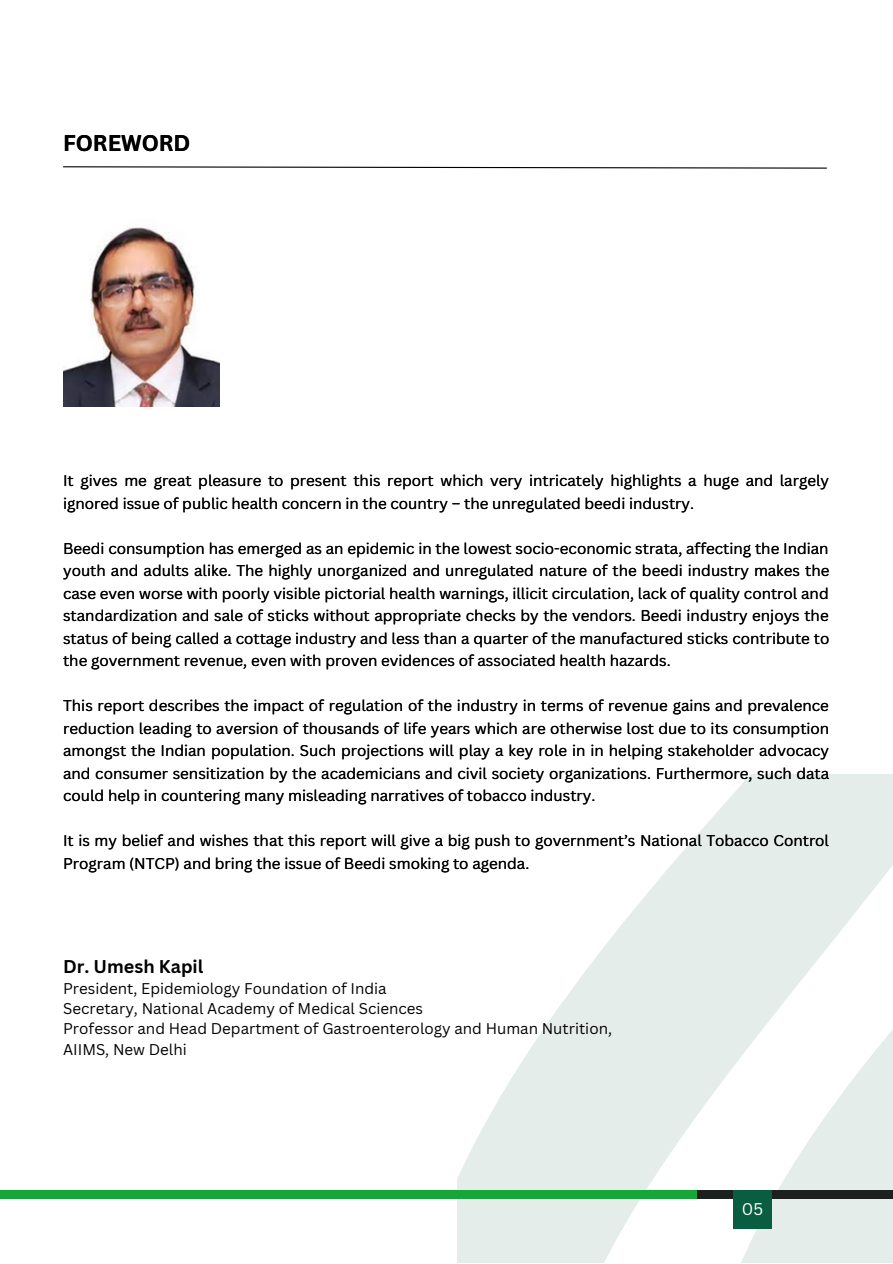
<style>
.page{position:relative;width:893px;height:1264px;background:#fff}
.page>*{position:absolute;margin:0;border:0;box-sizing:border-box;transform-origin:0 0}
.t1{font:700 22.05px "Canva Sans";color:#000}
.t2{font:700 18px "Canva Sans";color:#000}
.t3{font:16.5px "Canva Sans";color:#fff}
.t4{font:15.15px/22.5px "Canva Sans";color:#000}
</style>
<div class="page">
<svg style="left:458px;top:775px;width:434px;height:487px;fill:#e4edea"></svg>
<div style="left:0;top:1190px;width:733px;height:8px;background:#16a637"></div>
<div style="left:696px;top:1190px;width:196px;height:8px;background:#1c2120"></div>
<div style="left:733px;top:1190px;width:38px;height:39px;background:#095d40"></div>
<img style="left:63px;top:227px;width:156px;height:179px">
<svg style="left:63px;top:166px;width:764px;height:3px"></svg>
<p class="t1" style="left:63px;top:127px;width:129px">FOREWORD</p>
<p class="t4" style="left:63px;top:469px;width:767px">It gives me great pleasure to present this report which very intricately highlights a huge and largely ignored issue of public health concern in the country – the unregulated beedi industry.</p>
<p class="t4" style="left:63px;top:536px;width:767px;text-align:justify">Beedi consumption has emerged as an epidemic in the lowest socio-economic strata, affecting the Indian youth and adults alike. The highly unorganized and unregulated nature of the beedi industry makes the case even worse with poorly visible pictorial health warnings, illicit circulation, lack of quality control and standardization and sale of sticks without appropriate checks by the vendors. Beedi industry enjoys the status of being called a cottage industry and less than a quarter of the manufactured sticks contribute to the government revenue, even with proven evidences of associated health hazards.</p>
<p class="t4" style="left:63px;top:694px;width:767px;text-align:justify">This report describes the impact of regulation of the industry in terms of revenue gains and prevalence reduction leading to aversion of thousands of life years which are otherwise lost due to its consumption amongst the Indian population. Such projections will play a key role in in helping stakeholder advocacy and consumer sensitization by the academicians and civil society organizations. Furthermore, such data could help in countering many misleading narratives of tobacco industry.</p>
<p class="t4" style="left:63px;top:829px;width:767px">It is my belief and wishes that this report will give a big push to government’s National Tobacco Control<br>Program (NTCP) and bring the issue of Beedi smoking to agenda.</p>
<p class="t2" style="left:63px;top:953px;width:142px">Dr. Umesh Kapil</p>
<p class="t4" style="left:63px;top:976px;width:325px">President, Epidemiology Foundation of India</p>
<p class="t4" style="left:63px;top:997px;width:361px">Secretary, National Academy of Medical Sciences</p>
<p class="t4" style="left:63px;top:1018px;width:550px;line-height:20.2px">Professor and Head Department of Gastroenterology and Human Nutrition,<br>AIIMS, New Delhi</p>
<p class="t3" style="left:741px;top:1197px;width:23px">05</p>
</div>
